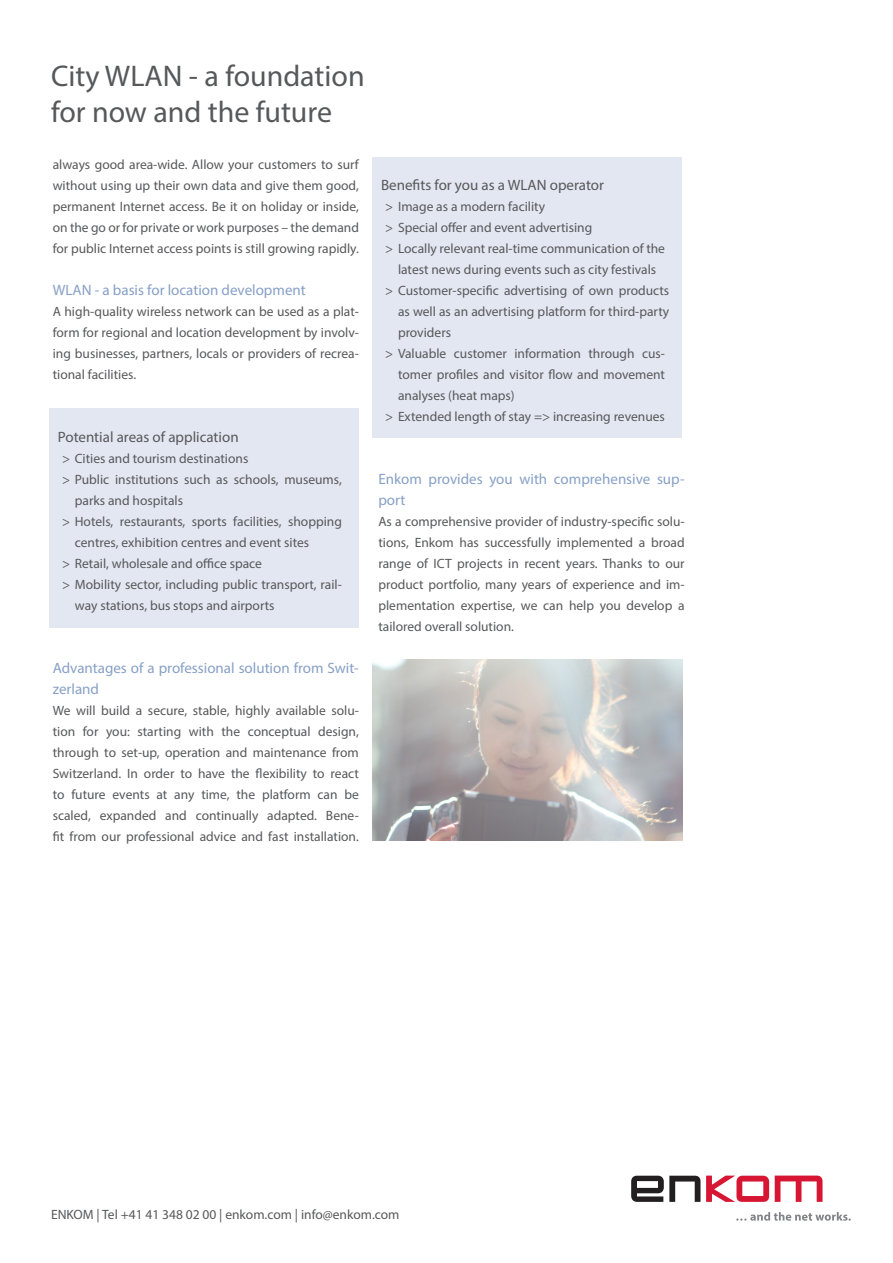
<style>
.page{position:relative;width:893px;height:1263px;background:#fff}
.page>*{position:absolute;margin:0;border:0;box-sizing:border-box;transform-origin:0 0}
.ZT{font:30px "Myriad Pro";color:#57585a}
.LT{font:15px/21px "Myriad Pro";color:#87a0c6}
.Lead{font:15px "Myriad Pro";color:#57585a}
.LT-2{font:13.5px/21px "Myriad Pro";color:#57585a;text-align:justify}
.Lead-2{font:13.5px/21px "Myriad Pro";color:#57585a}
</style>
<div class="page">
<svg style="left:631px;top:1176px;width:69px;height:26px"></svg>
<svg style="left:706px;top:1175px;width:63px;height:27px"></svg>
<svg style="left:775px;top:1175px;width:47px;height:27px"></svg>
<svg style="left:736px;top:1212px;width:115px;height:9px"></svg>
<img style="left:372px;top:659px;width:310px;height:182px">
<div style="left:372px;top:157px;width:310px;height:281px;background:#e3e7f1"></div>
<div style="left:49px;top:408px;width:310px;height:220px;background:#e3e7f1"></div>
<p class="ZT" style="left:51px;top:57px;width:315px">City WLAN - a foundation</p>
<p class="ZT" style="left:51px;top:93px;width:283px">for now and the future</p>
<p class="LT-2" style="left:53px;top:153px;width:308px">always good area-wide. Allow your customers to surf without using up their own data and give them good, permanent Internet access. Be it on holiday or inside, on the go or for private or work purposes – the demand for public Internet access points is still growing rapidly.</p>
<p class="LT" style="left:53px;top:279px;width:255px">WLAN - a basis for location development</p>
<p class="LT-2" style="left:53px;top:300px;width:308px">A high-quality wireless network can be used as a plat&shy;form for regional and location development by involv&shy;ing businesses, partners, locals or providers of recrea&shy;tional facilities.</p>
<p class="Lead" style="left:58px;top:427px;width:182px">Potential areas of application</p>
<p class="Lead-2" style="left:62px;top:447px;width:188px">&gt; Cities and tourism destinations</p>
<p class="Lead-2" style="left:75px;top:468px;width:269px;text-indent:-13px">&gt; Public institutions such as schools, museums, parks and hospitals</p>
<p class="Lead-2" style="left:75px;top:510px;width:269px;text-indent:-13px">&gt; Hotels, restaurants, sports facilities, shopping centres, exhibition centres and event sites</p>
<p class="Lead-2" style="left:62px;top:552px;width:201px">&gt; Retail, wholesale and office space</p>
<p class="Lead-2" style="left:75px;top:573px;width:269px;text-indent:-13px">&gt; Mobility sector, including public transport, rail&shy;way stations, bus stops and airports</p>
<p class="LT" style="left:53px;top:657px;width:308px">Advantages of a professional solution from Swit&shy;zerland</p>
<p class="LT-2" style="left:53px;top:699px;width:308px">We will build a secure, stable, highly available solu&shy;tion for you: starting with the conceptual design, through to set-up, operation and maintenance from Switzerland. In order to have the flexibility to react to future events at any time, the platform can be scaled, expanded and continually adapted. Bene&shy;fit from our professional advice and fast installation.</p>
<p class="Lead" style="left:381px;top:175px;width:225px">Benefits for you as a WLAN operator</p>
<p class="Lead-2" style="left:385px;top:195px;width:161px">&gt; Image as a modern facility</p>
<p class="Lead-2" style="left:385px;top:216px;width:209px">&gt; Special offer and event advertising</p>
<p class="Lead-2" style="left:385px;top:237px;width:281px;text-align:center">&gt; Locally relevant real-time communication of the latest news during events such as city festivals</p>
<p class="Lead-2" style="left:398px;top:279px;width:273px;text-align:justify;text-indent:-13px">&gt; Customer-specific advertising of own products as well as an advertising platform for third-party providers</p>
<p class="Lead-2" style="left:398px;top:342px;width:269px;text-align:justify;text-indent:-13px">&gt; Valuable customer information through cus&shy;tomer profiles and visitor flow and movement analyses (heat maps)</p>
<p class="Lead-2" style="left:385px;top:405px;width:281px">&gt; Extended length of stay =&gt; increasing revenues</p>
<p class="LT" style="left:378px;top:468px;width:308px">Enkom provides you with comprehensive sup&shy;port</p>
<p class="LT-2" style="left:378px;top:510px;width:308px">As a comprehensive provider of industry-specific solu&shy;tions, Enkom has successfully implemented a broad range of ICT projects in recent years. Thanks to our product portfolio, many years of experience and im&shy;plementation expertise, we can help you develop a tailored overall solution.</p>
<p class="LT-2" style="left:51px;top:1203px;width:350px">ENKOM | Tel +41 41 348 02 00 | enkom.com | info@enkom.com</p>
</div>
